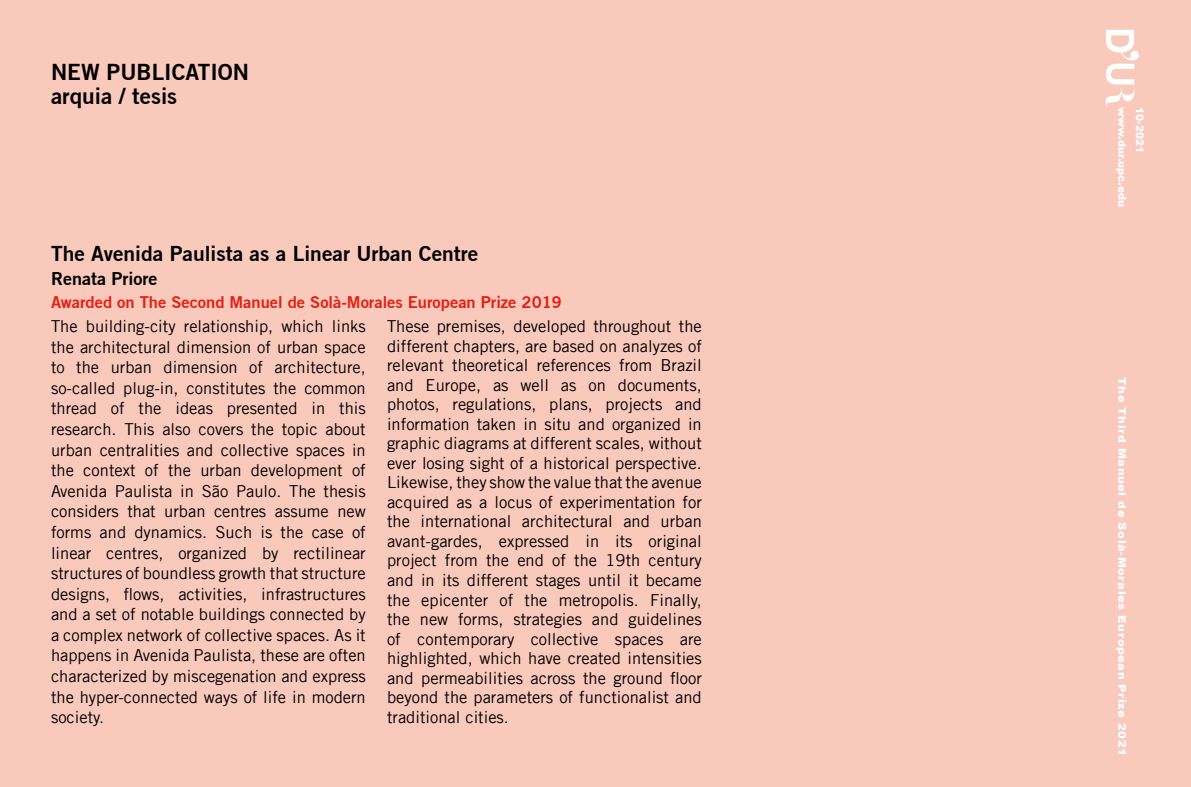
<style>
.page{position:relative;width:1191px;height:787px;background:#f9c9bc}
.page>*{position:absolute;margin:0;border:0;box-sizing:border-box;transform-origin:0 0}
.t1{font:700 22.5px/23.7px "Trade Gothic No.2";color:#000}
.t2{font:700 21px "Trade Gothic No.2";color:#000}
.t3{font:700 18px "Trade Gothic No.2";color:#000}
.t4{font:16.5px/19.5px "Trade Gothic LT";color:#000;text-align:justify}
.t5{font:700 16.5px "Trade Gothic No.2";color:#e41f13}
.t6{font:900 10.5px "Arial";letter-spacing:.05em;color:#fff;scale:1.1 1}
.t7{font:900 10.5px "Arial";color:#fff}
.t8{font:900 10.5px "Arial";letter-spacing:.05em;color:#fff}
</style>
<div class="page">
<svg style="left:1105px;top:30px;width:33px;height:77px"></svg>
<h1 class="t1" style="left:51px;top:60px;width:200px">NEW PUBLICATION arquia / tesis</h1>
<p class="t2" style="left:51px;top:240px;width:429px">The Avenida Paulista as a Linear Urban Centre</p>
<p class="t3" style="left:51px;top:267px;width:108px">Renata Priore</p>
<p class="t5" style="left:51px;top:292px;width:512px">Awarded on The Second Manuel de Solà-Morales European Prize 2019</p>
<p class="t4" style="left:51px;top:316px;width:316px;line-height:20.5px">The building-city relationship, which links the architectural dimension of urban space to the urban dimension of architecture, so-called plug-in, constitutes the common thread of the ideas presented in this research. This also covers the topic about urban centralities and collective spaces in the context of the urban development of Avenida Paulista in São Paulo. The thesis considers that urban centres assume new forms and dynamics. Such is the case of linear centres, organized by rectilinear structures of boundless growth that structure designs, flows, activities, infrastructures and a set of notable buildings connected by a complex network of collective spaces. As it happens in Avenida Paulista, these are often characterized by miscegenation and express the hyper-connected ways of life in modern society.</p>
<p class="t4" style="left:387px;top:316px;width:316px">These premises, developed throughout the different chapters, are based on analyzes of relevant theoretical references from Brazil and Europe, as well as on documents, photos, regulations, plans, projects and information taken in situ and organized in graphic diagrams at different scales, without ever losing sight of a historical perspective.<br>Likewise, they show the value that the avenue acquired as a locus of experimentation for the international architectural and urban avant-gardes, expressed in its original project from the end of the 19th century and in its different stages until it became the epicenter of the metropolis. Finally, the new forms, strategies and guidelines of contemporary collective spaces are highlighted, which have created intensities and permeabilities across the ground floor beyond the parameters of functionalist and traditional cities.</p>
<p class="t7" style="left:1129px;top:107px;width:101px;rotate:90deg">www.dur.upc.edu</p>
<p class="t8" style="left:1147px;top:107px;width:47px;rotate:90deg">10-2021</p>
<p class="t6" style="left:1129px;top:377px;width:346px;rotate:90deg">The Third Manuel de Solà-Morales European Prize 2021</p>
</div>
